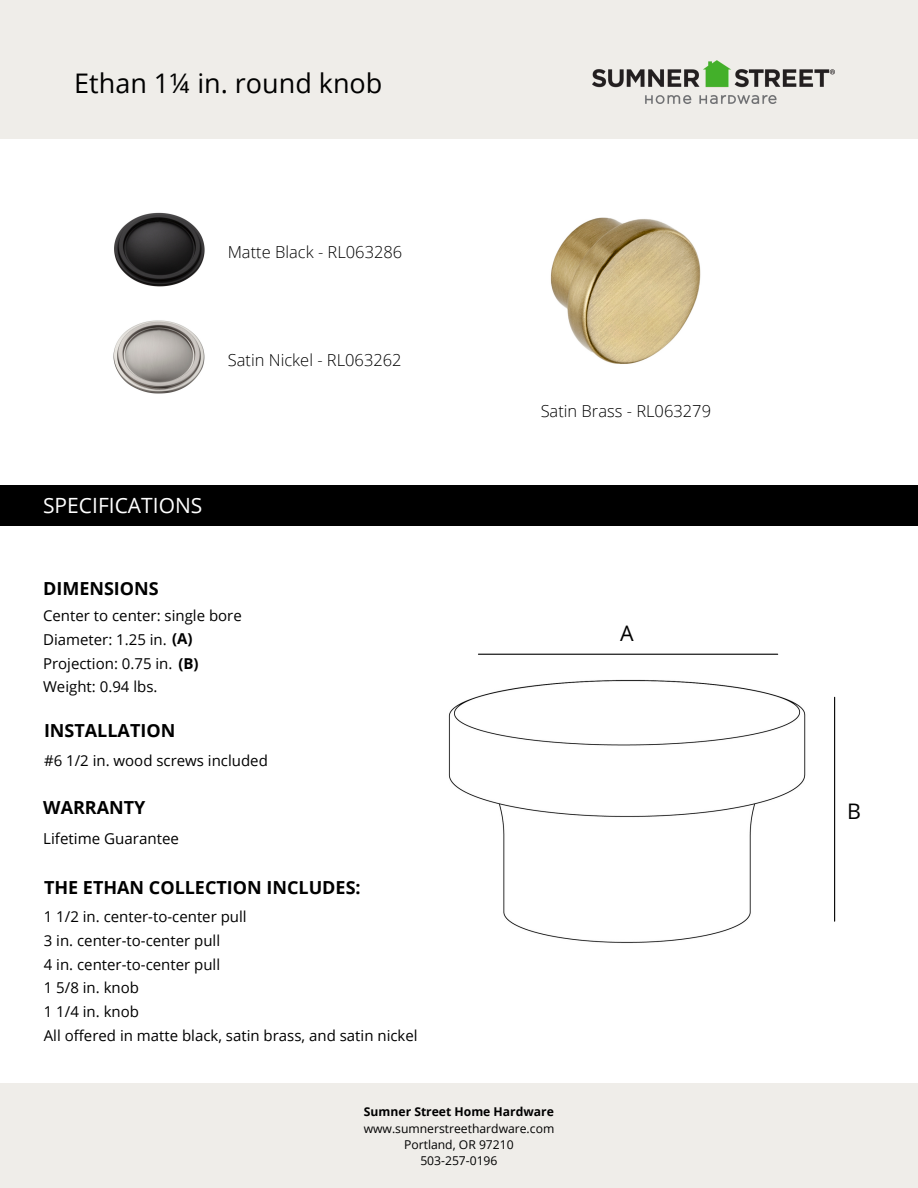
<style>
.page{position:relative;width:918px;height:1188px;background:#fff}
.page>*{position:absolute;margin:0;border:0;box-sizing:border-box;transform-origin:0 0}
.t1{font:27px "Open Sans";color:#000}
.t2{font:21.45px "Open Sans";color:#000}
.t3{font:21px "Open Sans";color:#fff}
.t4{font:700 18px "Open Sans";color:#000}
.t5{font:300 16.5px "Open Sans";color:#000}
.t6{font:15.15px "Open Sans";color:#000}
.t7{font:15px/23.7px "Open Sans";color:#000}
.t8{font:12.15px/16.2px "Open Sans";color:#000;text-align:center}
.t9{font:700 12.15px "Open Sans";color:#000}
.s1{font-weight:700}
</style>
<div class="page">
<div style="left:0;top:0;width:918px;height:138px;background:#efede9"></div>
<div style="left:0;top:485px;width:918px;height:40px;background:#000"></div>
<img style="left:593px;top:60px;width:241px;height:44px">
<img style="left:113px;top:320px;width:92px;height:74px">
<img style="left:114px;top:212px;width:91px;height:75px">
<hr style="left:834px;top:697px;width:1px;height:224px;background:#000">
<img style="left:448px;top:653px;width:358px;height:290px">
<hr style="left:478px;top:654px;width:300px;height:1px;background:#000">
<img style="left:550px;top:217px;width:151px;height:147px">
<div style="left:0;top:1083px;width:918px;height:105px;background:#efede9"></div>
<h1 class="t1" style="left:74px;top:64px;width:310px">Ethan 1¼ in. round knob</h1>
<p class="t5" style="left:228px;top:240px;width:176px">Matte Black - RL063286</p>
<p class="t5" style="left:228px;top:348px;width:175px">Satin Nickel - RL063262</p>
<h3 class="t3" style="left:43px;top:490px;width:161px">SPECIFICATIONS</h3>
<p class="t4" style="left:43px;top:575px;width:117px">DIMENSIONS</p>
<p class="t7" style="left:43px;top:604px;width:200px">Center to center: single bore<br>Diameter: 1.25 in. <span class="s1">(A)<br></span>Projection: 0.75 in. <span class="s1">(B)<br></span>Weight: 0.94 lbs.</p>
<p class="t4" style="left:44px;top:717px;width:133px">INSTALLATION</p>
<p class="t7" style="left:44px;top:748px;width:225px">#6 1/2 in. wood screws included</p>
<p class="t4" style="left:43px;top:795px;width:104px">WARRANTY</p>
<p class="t6" style="left:43px;top:828px;width:137px">Lifetime Guarantee</p>
<p class="t4" style="left:44px;top:875px;width:318px">THE ETHAN COLLECTION INCLUDES:</p>
<p class="t7" style="left:44px;top:905px;width:375px">1 1/2 in. center-to-center pull<br>3 in. center-to-center pull<br>4 in. center-to-center pull<br>1 5/8 in. knob<br>1 1/4 in. knob<br>All offered in matte black, satin brass, and satin nickel</p>
<p class="t5" style="left:541px;top:399px;width:172px">Satin Brass - RL063279</p>
<h2 class="t2" style="left:620px;top:619px;width:15px">A</h2>
<p class="t9" style="left:364px;top:1103px;width:191px">Sumner Street Home Hardware</p>
<p class="t8" style="left:364px;top:1120px;width:192px">www.sumnerstreethardware.com<br>Portland, OR 97210<br>503-257-0196</p>
<h2 class="t2" style="left:847px;top:797px;width:15px">B</h2>
</div>
